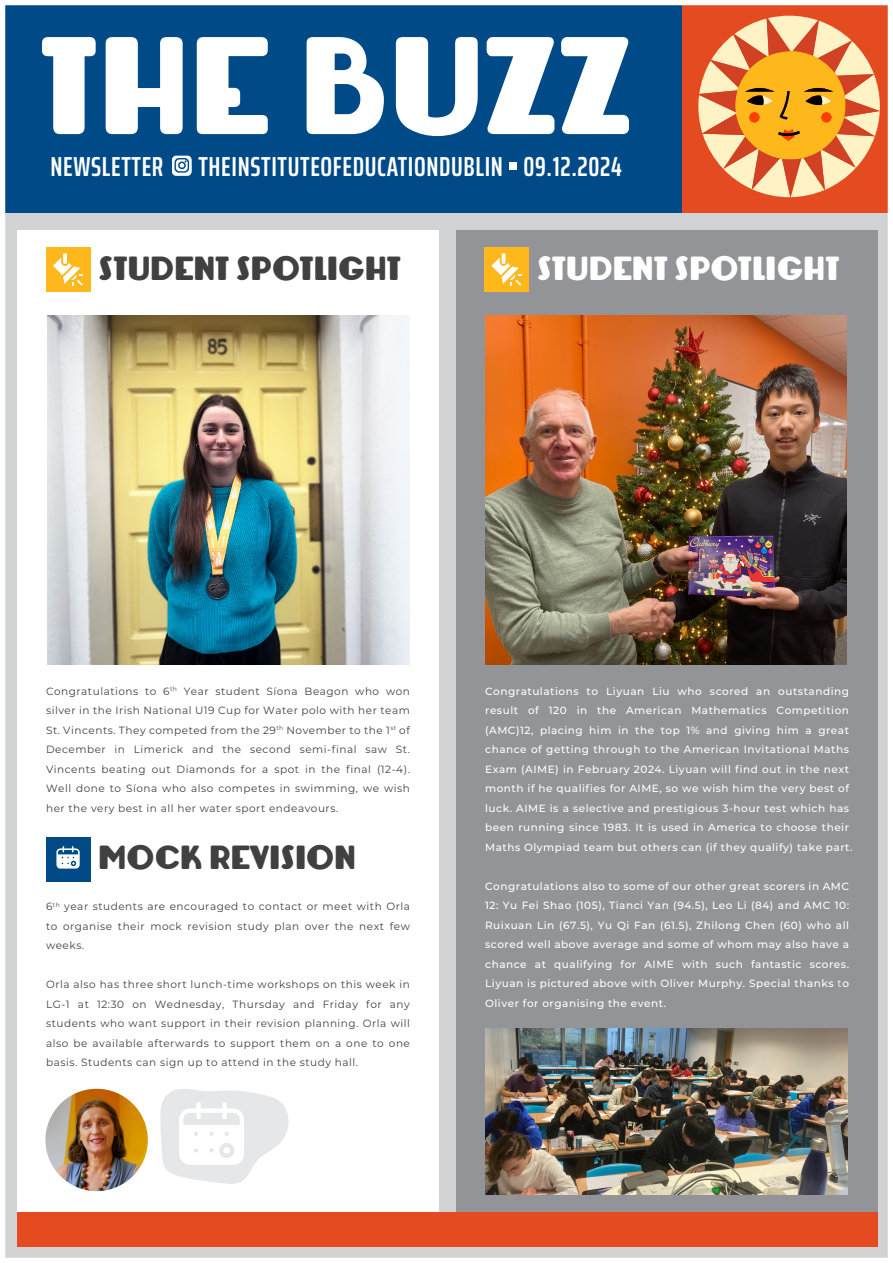
<style>
.page{position:relative;width:893px;height:1263px;background:#fff}
.page>*{position:absolute;margin:0;border:0;box-sizing:border-box;transform-origin:0 0}
.t1{font:700 111.9px "Lemondrop";letter-spacing:.015em;color:#fff}
.t2{font:600 extra-condensed 27.45px "Saira";letter-spacing:.025em;color:#fff}
.t3{font:700 27px "Lemondrop";letter-spacing:.01em;color:#404041}
.t4{font:700 27px "Lemondrop";letter-spacing:.01em;color:#fff}
.t5{font:500 10.5px/19.5px "Montserrat";letter-spacing:.05em;color:#fff}
.t6{font:10.5px/19.5px "Montserrat";letter-spacing:.05em;color:#404041;text-align:justify}
.s1{font-weight:400}
</style>
<div class="page">
<img style="left:5px;top:5px;width:883px;height:1253px">
<h1 class="t1" style="left:40px;top:0;width:592px">THE BUZZ</h1>
<h2 class="t2" style="left:51px;top:145px;width:114px">NEWSLETTER</h2>
<h2 class="t2" style="left:198px;top:145px;width:425px">THEINSTITUTEOFEDUCATIONDUBLIN 09.12.2024</h2>
<h3 class="t3" style="left:99px;top:247px;width:304px">STUDENT SPOTLIGHT</h3>
<h3 class="t4" style="left:537px;top:247px;width:304px">STUDENT SPOTLIGHT</h3>
<p class="t6" style="left:46px;top:681px;width:365px">Congratulations to 6<sup>th</sup> Year student Síona Beagon who won silver in the Irish National U19 Cup for Water polo with her team St. Vincents. They competed from the 29<sup>th</sup> November to the 1<sup>st</sup> of December in Limerick and the second semi-final saw St.<br>Vincents beating out Diamonds for a spot in the final (12-4).<br>Well done to Síona who also competes in swimming, we wish her the very best in all her water sport endeavours.</p>
<h3 class="t3" style="left:99px;top:837px;width:259px">MOCK REVISION</h3>
<p class="t6" style="left:46px;top:896px;width:365px">6<sup>th</sup> year students are encouraged to contact or meet with Orla to organise their mock revision study plan over the next few weeks.</p>
<p class="t6" style="left:46px;top:974px;width:365px">Orla also has three short lunch-time workshops on this week in LG-1 at 12:30 on Wednesday, Thursday and Friday for any students who want support in their revision planning. Orla will also be available afterwards to support them on a one to one basis. Students can sign up to attend in the study hall.</p>
<p class="t5" style="left:485px;top:681px;width:369px">Congratulations to Liyuan Liu who scored an outstanding result of 120 in the American Mathematics Competition (AMC)12, placing him in the top 1% and giving him a great chance of getting through to the American Invitational Maths Exam (AIME) in February 2024. Liyuan will find out in the next month if he qualifies for AIME, so we wish him the very best of luck. AIME is a selective and prestigious 3-hour test which has been running since 1983. It is used in America to choose their Maths Olympiad team but others can (if they qualify) take part.</p>
<p class="t5" style="left:485px;top:876px;width:365px;text-align:justify">Congratulations also to some of our other great scorers in AMC 12: Yu Fei Shao (105), Tianci Yan (94.5), Leo Li (84) and AMC 10:<br>Ruixuan Lin (67.5), Yu Qi Fan (61.5), Zhilong Chen (60) who all scored well above average and some of whom may also have a chance at qualifying for AIME with such fantastic scores.<br>Liyuan is pictured above with Oliver Murphy. Special thanks <span class="s1">t</span>o Oliver for organising the event.</p>
</div>
